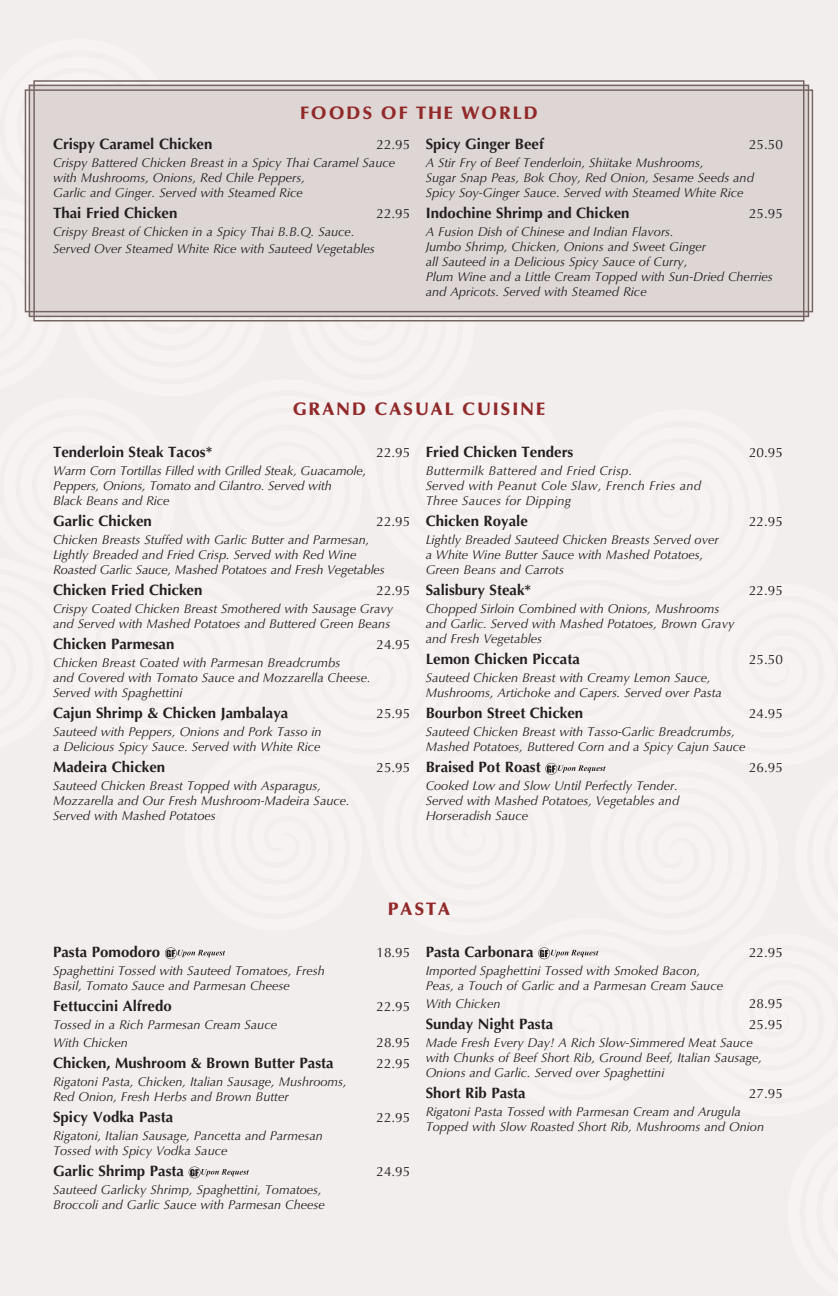
<style>
.page{position:relative;width:838px;height:1296px;background:#fff}
.page>*{position:absolute;margin:0;border:0;box-sizing:border-box;transform-origin:0 0}
.Subhead_1{font:900 18px "Optima LT Pro";letter-spacing:.1em;color:#922929}
.Dish_item{font:700 15px "Optima LT Pro";color:#231f20}
.Dish_item-2{font:13.5px "Optima LT Pro";color:#231f20}
.Description{font:13.5px "Optima LT Pro";color:#231f20}
.Description-2{font:italic 12.75px/15px "Optima LT Pro";color:#231f20}
.Description-3{font:italic 12.75px/15px "Optima LT Pro";letter-spacing:.02em;color:#231f20}
.Dish_item-3{font:italic 12.75px/15px "Optima LT Pro";color:#231f20}
</style>
<div class="page">
<div style="left:0;top:0;width:837px;height:1295px;background:#f3eeee"></div>
<svg style="left:271px;top:317px;width:298px;height:5px"></svg>
<svg style="left:24px;top:84px;width:247px;height:238px"></svg>
<div style="left:29px;top:85px;width:780px;height:232px;background:#ddd6d5;border:2px solid #766662"></div>
<div style="left:25px;top:89px;width:788px;height:223px;border:2px solid #766662"></div>
<div style="left:33px;top:80px;width:771px;height:241px;border:2px solid #766662"></div>
<svg style="left:165px;top:947px;width:60px;height:12px"></svg>
<svg style="left:189px;top:1166px;width:60px;height:12px"></svg>
<svg style="left:538px;top:947px;width:60px;height:12px"></svg>
<svg style="left:545px;top:762px;width:60px;height:12px"></svg>
<svg style="left:784px;top:588px;width:54px;height:708px"></svg>
<p class="Subhead_1" style="left:300px;top:102px;width:239px">FOODS OF THE WORLD</p>
<p class="Dish_item" style="left:53px;top:134px;width:161px">Crispy Caramel Chicken</p>
<p class="Dish_item-2" style="left:376px;top:136px;width:35px">22.95</p>
<p class="Description-2" style="left:53px;top:155px;width:343px">Crispy Battered Chicken Breast in a Spicy Thai Caramel Sauce with Mushrooms, Onions, Red Chile Peppers,<br>Garlic and Ginger. Served with Steamed Rice</p>
<p class="Dish_item" style="left:53px;top:203px;width:126px">Thai Fried Chicken</p>
<p class="Dish_item-2" style="left:376px;top:205px;width:35px">22.95</p>
<p class="Description-2" style="left:53px;top:224px;width:323px;line-height:16.5px">Crispy Breast of Chicken in a Spicy Thai B.B.Q. Sauce.<br>Served Over Steamed White Rice with Sauteed Vegetables</p>
<p class="Dish_item" style="left:425px;top:134px;width:120px">Spicy Ginger Beef</p>
<p class="Dish_item-2" style="left:749px;top:136px;width:35px">25.50</p>
<p class="Description-2" style="left:425px;top:155px;width:330px">A Stir Fry of Beef Tenderloin, Shiitake Mushrooms,<br>Sugar Snap Peas, Bok Choy, Red Onion, Sesame Seeds and<br>Spicy Soy-Ginger Sauce. Served with Steamed White Rice</p>
<p class="Dish_item" style="left:425px;top:203px;width:205px">Indochine Shrimp and Chicken</p>
<p class="Dish_item-2" style="left:749px;top:205px;width:35px">25.95</p>
<p class="Description-2" style="left:425px;top:224px;width:349px">A Fusion Dish of Chinese and Indian Flavors.<br>Jumbo Shrimp, Chicken, Onions and Sweet Ginger<br>all Sauteed in a Delicious Spicy Sauce of Curry,<br>Plum Wine and a Little Cream Topped with Sun-Dried Cherries and Apricots. Served with Steamed Rice</p>
<p class="Subhead_1" style="left:293px;top:398px;width:254px">GRAND CASUAL CUISINE</p>
<p class="Dish_item" style="left:53px;top:442px;width:161px">Tenderloin Steak Tacos*</p>
<p class="Dish_item-2" style="left:376px;top:444px;width:35px">22.95</p>
<p class="Description-2" style="left:53px;top:463px;width:314px">Warm Corn Tortillas Filled with Grilled Steak, Guacamole,<br>Peppers, Onions, Tomato and Cilantro. Served with<br>Black Beans and Rice</p>
<p class="Dish_item" style="left:53px;top:511px;width:100px">Garlic Chicken</p>
<p class="Dish_item-2" style="left:376px;top:513px;width:35px">22.95</p>
<p class="Description-2" style="left:53px;top:532px;width:333px">Chicken Breasts Stuffed with Garlic Butter and Parmesan,<br>Lightly Breaded and Fried Crisp. Served with Red Wine<br>Roasted Garlic Sauce, Mashed Potatoes and Fresh Vegetables</p>
<p class="Dish_item" style="left:53px;top:580px;width:151px">Chicken Fried Chicken</p>
<p class="Dish_item-2" style="left:376px;top:582px;width:35px">22.95</p>
<p class="Description-2" style="left:53px;top:601px;width:341px">Crispy Coated Chicken Breast Smothered with Sausage Gravy and Served with Mashed Potatoes and Buttered Green Beans</p>
<p class="Dish_item" style="left:53px;top:634px;width:123px">Chicken Parmesan</p>
<p class="Dish_item-2" style="left:376px;top:636px;width:35px">24.95</p>
<p class="Description-2" style="left:53px;top:655px;width:319px">Chicken Breast Coated with Parmesan Breadcrumbs<br>and Covered with Tomato Sauce and Mozzarella Cheese.<br>Served with Spaghettini</p>
<p class="Dish_item" style="left:53px;top:703px;width:237px">Cajun Shrimp &amp; Chicken Jambalaya</p>
<p class="Dish_item-2" style="left:376px;top:705px;width:35px">25.95</p>
<p class="Description-2" style="left:53px;top:724px;width:270px">Sauteed with Peppers, Onions and Pork Tasso in a Delicious Spicy Sauce. Served with White Rice</p>
<p class="Dish_item" style="left:53px;top:757px;width:114px">Madeira Chicken</p>
<p class="Dish_item-2" style="left:376px;top:759px;width:35px">25.95</p>
<p class="Description-2" style="left:53px;top:778px;width:298px">Sauteed Chicken Breast Topped with Asparagus,<br>Mozzarella and Our Fresh Mushroom-Madeira Sauce.<br>Served with Mashed Potatoes</p>
<p class="Dish_item" style="left:425px;top:442px;width:149px">Fried Chicken Tenders</p>
<p class="Dish_item-2" style="left:749px;top:444px;width:35px">20.95</p>
<p class="Description-3" style="left:425px;top:463px;width:277px">Buttermilk Battered and Fried Crisp.<br>Served with Peanut Cole Slaw, French Fries and<br>Three Sauces for Dipping</p>
<p class="Dish_item" style="left:425px;top:511px;width:104px">Chicken Royale</p>
<p class="Dish_item-2" style="left:749px;top:513px;width:35px">22.95</p>
<p class="Description-2" style="left:425px;top:532px;width:294px">Lightly Breaded Sauteed Chicken Breasts Served over a White Wine Butter Sauce with Mashed Potatoes,<br>Green Beans and Carrots</p>
<p class="Dish_item" style="left:425px;top:580px;width:107px">Salisbury Steak*</p>
<p class="Dish_item-2" style="left:749px;top:582px;width:35px">22.95</p>
<p class="Description-2" style="left:425px;top:601px;width:310px">Chopped Sirloin Combined with Onions, Mushrooms and Garlic. Served with Mashed Potatoes, Brown Gravy and Fresh Vegetables</p>
<p class="Dish_item" style="left:425px;top:649px;width:156px">Lemon Chicken Piccata</p>
<p class="Dish_item-2" style="left:749px;top:651px;width:35px">25.50</p>
<p class="Description-2" style="left:425px;top:670px;width:298px">Sauteed Chicken Breast with Creamy Lemon Sauce,<br>Mushrooms, Artichoke and Capers. Served over Pasta</p>
<p class="Dish_item" style="left:425px;top:703px;width:159px">Bourbon Street Chicken</p>
<p class="Dish_item-2" style="left:749px;top:705px;width:35px">24.95</p>
<p class="Description-2" style="left:425px;top:724px;width:321px">Sauteed Chicken Breast with Tasso-Garlic Breadcrumbs,<br>Mashed Potatoes, Buttered Corn and a Spicy Cajun Sauce</p>
<p class="Dish_item" style="left:425px;top:757px;width:117px">Braised Pot Roast</p>
<p class="Dish_item-2" style="left:749px;top:759px;width:35px">26.95</p>
<p class="Description-2" style="left:425px;top:778px;width:255px;text-align:justify">Cooked Low and Slow Until Perfectly Tender.<br>Served with Mashed Potatoes, Vegetables and Horseradish Sauce</p>
<p class="Subhead_1" style="left:388px;top:897px;width:64px">PASTA</p>
<p class="Dish_item" style="left:53px;top:941px;width:109px">Pasta Pomodoro</p>
<p class="Dish_item-2" style="left:376px;top:943px;width:35px">18.95</p>
<p class="Description-2" style="left:53px;top:962px;width:273px">Spaghettini Tossed with Sauteed Tomatoes, Fresh<br>Basil, Tomato Sauce and Parmesan Cheese</p>
<p class="Dish_item" style="left:53px;top:995px;width:120px">Fettuccini Alfredo</p>
<p class="Dish_item-2" style="left:376px;top:997px;width:35px">22.95</p>
<p class="Description-2" style="left:53px;top:1016px;width:225px">Tossed in a Rich Parmesan Cream Sauce</p>
<p class="Description-2" style="left:53px;top:1034px;width:76px">With Chicken</p>
<p class="Description" style="left:376px;top:1033px;width:35px">28.95</p>
<p class="Dish_item" style="left:53px;top:1052px;width:282px">Chicken, Mushroom &amp; Brown Butter Pasta</p>
<p class="Dish_item-2" style="left:376px;top:1054px;width:35px">22.95</p>
<p class="Dish_item-3" style="left:53px;top:1073px;width:295px">Rigatoni Pasta, Chicken, Italian Sausage, Mushrooms,<br>Red Onion, Fresh Herbs and Brown Butter</p>
<p class="Dish_item" style="left:53px;top:1106px;width:122px">Spicy Vodka Pasta</p>
<p class="Dish_item-2" style="left:376px;top:1108px;width:35px">22.95</p>
<p class="Description-2" style="left:53px;top:1127px;width:271px">Rigatoni, Italian Sausage, Pancetta and Parmesan<br>Tossed with Spicy Vodka Sauce</p>
<p class="Dish_item" style="left:53px;top:1160px;width:132px">Garlic Shrimp Pasta</p>
<p class="Dish_item-2" style="left:376px;top:1162px;width:35px">24.95</p>
<p class="Description-2" style="left:53px;top:1181px;width:273px">Sauteed Garlicky Shrimp, Spaghettini, Tomatoes,<br>Broccoli and Garlic Sauce with Parmesan Cheese</p>
<p class="Dish_item" style="left:425px;top:941px;width:109px">Pasta Carbonara</p>
<p class="Dish_item-2" style="left:749px;top:943px;width:35px">22.95</p>
<p class="Description-2" style="left:425px;top:962px;width:299px">Imported Spaghettini Tossed with Smoked Bacon,<br>Peas, a Touch of Garlic and a Parmesan Cream Sauce</p>
<p class="Description-2" style="left:425px;top:995px;width:76px">With Chicken</p>
<p class="Description" style="left:749px;top:994px;width:35px">28.95</p>
<p class="Dish_item" style="left:425px;top:1013px;width:129px">Sunday Night Pasta</p>
<p class="Dish_item-2" style="left:749px;top:1015px;width:35px">25.95</p>
<p class="Description-2" style="left:425px;top:1034px;width:338px">Made Fresh Every Day! A Rich Slow-Simmered Meat Sauce with Chunks of Beef Short Rib, Ground Beef, Italian Sausage,<br>Onions and Garlic. Served over Spaghettini</p>
<p class="Dish_item" style="left:425px;top:1082px;width:102px">Short Rib Pasta</p>
<p class="Dish_item-2" style="left:749px;top:1084px;width:35px">27.95</p>
<p class="Description-2" style="left:425px;top:1103px;width:340px">Rigatoni Pasta Tossed with Parmesan Cream and Arugula<br>Topped with Slow Roasted Short Rib, Mushrooms and Onion</p>
</div>
